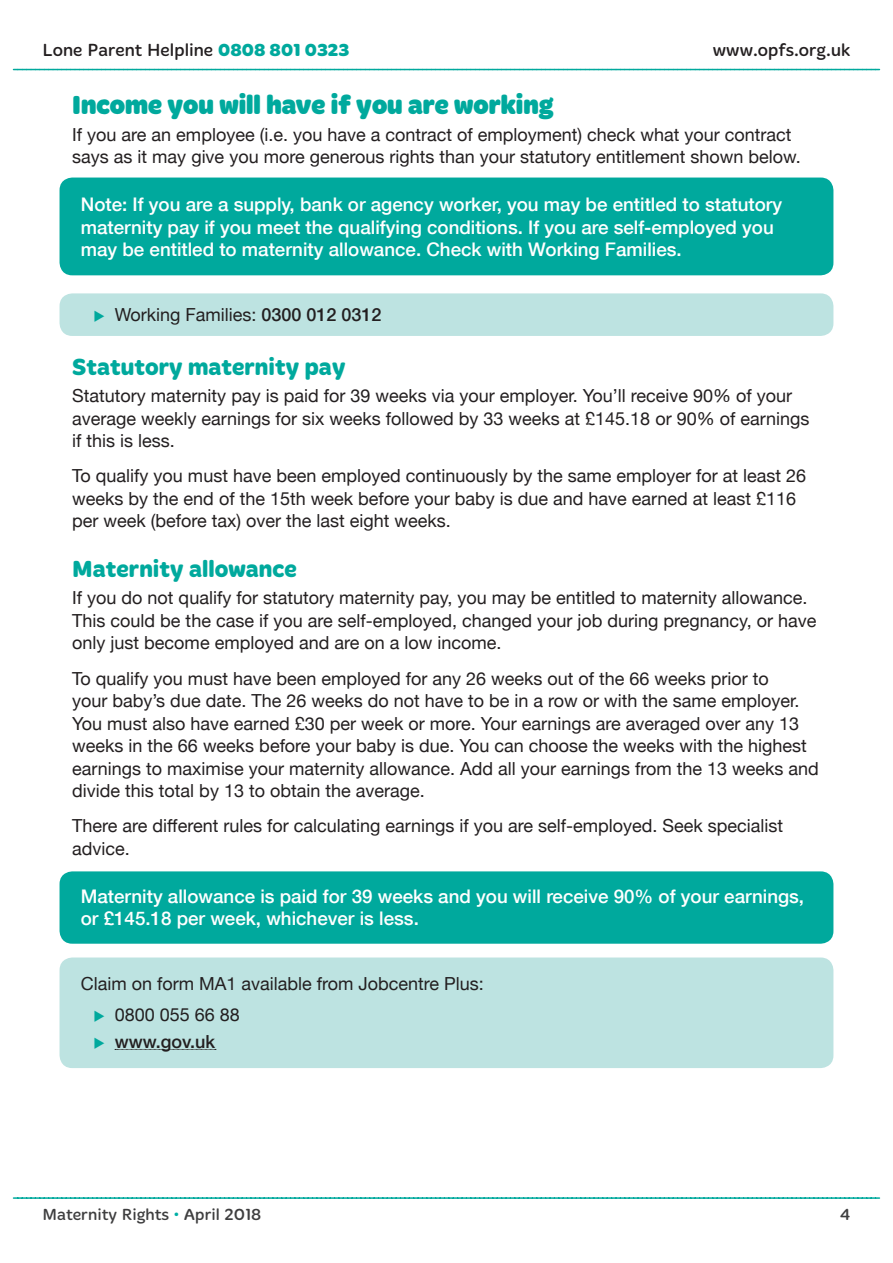
<style>
.page{position:relative;width:893px;height:1263px;background:#fff}
.page>*{position:absolute;margin:0;border:0;box-sizing:border-box;transform-origin:0 0}
.heading_1{font:900 27px "Merge";color:#00a99d}
.heading_2{font:700 24px "Merge";color:#00a99d}
.infobox_-_general{font:500 18.75px/22.5px "Helvetica Neue";color:#fff}
.cta_body{font:18px/22.5px "Helvetica Neue";color:#231f20}
.t1{font:18px "Merge";color:#231f20}
.t2{font:500 18px "Helvetica Neue";color:#231f20}
.t3{font:16.5px "Merge";color:#3e3e3f}
.s1{font-weight:700;color:#00a99d}
.s2{font-weight:500}
.s3{color:#00afa5}
</style>
<div class="page">
<svg style="left:14px;top:1197px;width:865px;height:2px;background:#29b6ac"></svg>
<svg style="left:14px;top:69px;width:865px;height:1px"></svg>
<div style="left:60px;top:178px;width:773px;height:97px;background:#00a99d;border-radius:13px"></div>
<div style="left:60px;top:293px;width:773px;height:43px;background:#bde3e1;border-radius:13px"></div>
<div style="left:60px;top:957px;width:773px;height:111px;background:#bde3e1;border-radius:13px"></div>
<div style="left:60px;top:871px;width:773px;height:73px;background:#00a99d;border-radius:13px"></div>
<svg style="left:115px;top:1049px;width:101px;height:1px"></svg>
<p class="t1" style="left:43px;top:40px;width:309px">Lone Parent Helpline <span class="s1">0808 801 0323</span></p>
<p class="t1" style="left:713px;top:40px;width:139px">www.opfs.org.uk</p>
<h1 class="heading_1" style="left:72px;top:88px;width:483px">Income you will have if you are working</h1>
<p class="cta_body" style="left:72px;top:122px;width:730px">If you are an employee (i.e. you have a contract of employment) check what your contract says as it may give you more generous rights than your statutory entitlement shown below.</p>
<p class="infobox_-_general" style="left:81px;top:192px;width:703px">Note: If you are a supply, bank or agency worker, you may be entitled to statutory maternity pay if you meet the qualifying conditions. If you are self-employed you may be entitled to maternity allowance. Check with Working Families.</p>
<p class="cta_body" style="left:115px;top:302px;width:268px">Working Families: <span class="s2">0300 012 0312</span></p>
<h2 class="heading_2" style="left:72px;top:353px;width:275px">Statutory maternity pay</h2>
<p class="cta_body" style="left:72px;top:383px;width:739px">Statutory maternity pay is paid for 39 weeks via your employer. You’ll receive 90% of your average weekly earnings for six weeks followed by 33 weeks at £145.18 or 90% of earnings if this is less.</p>
<p class="cta_body" style="left:72px;top:463px;width:735px">To qualify you must have been employed continuously by the same employer for at least 26 weeks by the end of the 15th week before your baby is due and have earned at least £116 per week (before tax) over the last eight weeks.</p>
<h2 class="heading_2" style="left:72px;top:555px;width:226px">Maternity allowance</h2>
<p class="cta_body" style="left:72px;top:585px;width:746px">If you do not qualify for statutory maternity pay, you may be entitled to maternity allowance.<br>This could be the case if you are self-employed, changed your job during pregnancy, or have only just become employed and are on a low income.</p>
<p class="cta_body" style="left:72px;top:666px;width:748px">To qualify you must have been employed for any 26 weeks out of the 66 weeks prior to<br>your baby’s due date. The 26 weeks do not have to be in a row or with the same employer.<br>You must also have earned £30 per week or more. Your earnings are averaged over any 13 weeks in the 66 weeks before your baby is due. You can choose the weeks with the highest earnings to maximise your maternity allowance. Add all your earnings from the 13 weeks and divide this total by 13 to obtain the average.</p>
<p class="cta_body" style="left:72px;top:813px;width:712px">There are different rules for calculating earnings if you are self-employed. Seek specialist advice.</p>
<p class="infobox_-_general" style="left:81px;top:884px;width:725px">Maternity allowance is paid for 39 weeks and you will receive 90% of your earnings, or £145.18 per week, whichever is less.</p>
<p class="cta_body" style="left:81px;top:971px;width:405px">Claim on form MA1 available from Jobcentre Plus:</p>
<p class="cta_body" style="left:115px;top:1002px;width:127px">0800 055 66 88</p>
<p class="t2" style="left:115px;top:1027px;width:102px">www.gov.uk</p>
<p class="t3" style="left:43px;top:1205px;width:220px">Maternity Rights <span class="s3">•</span> April 2018</p>
<p class="t3" style="left:840px;top:1205px;width:12px">4</p>
</div>
